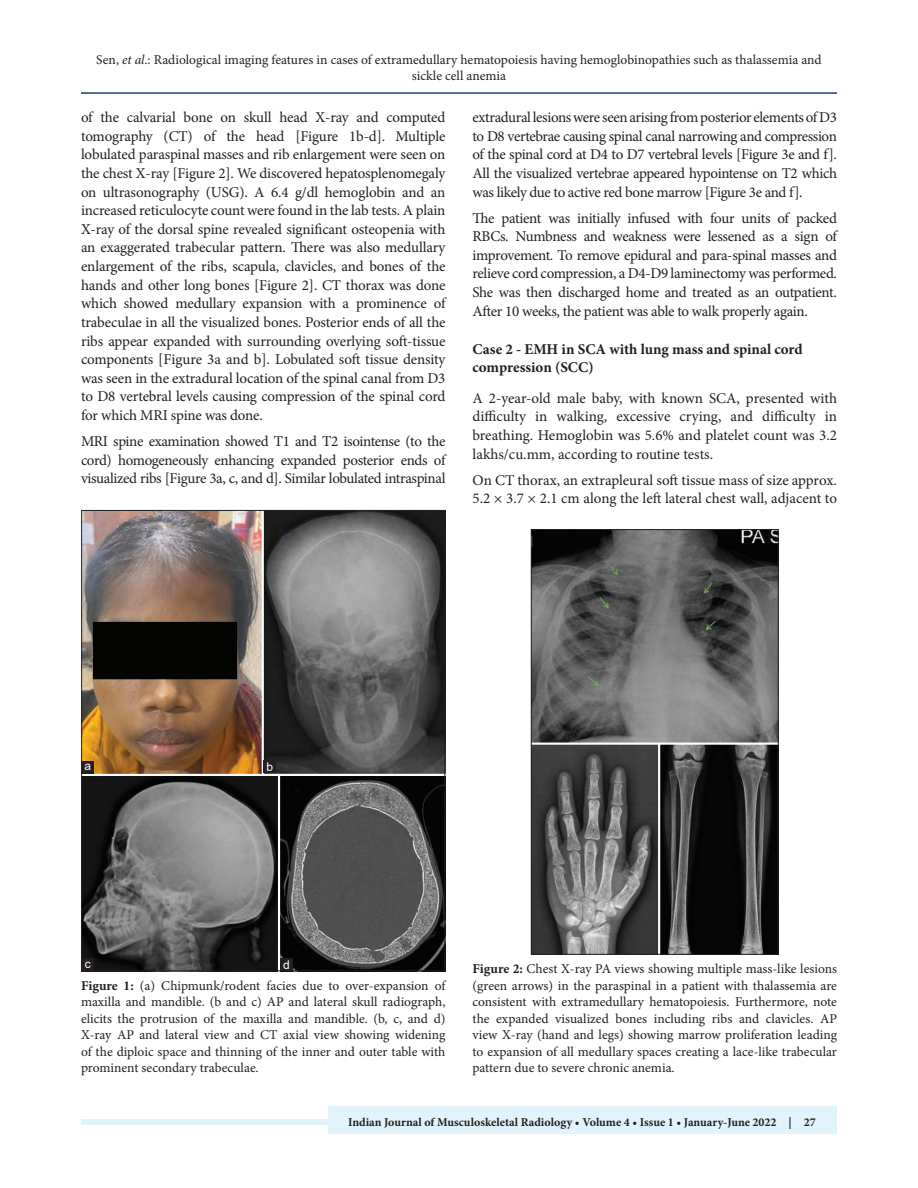
<style>
.page{position:relative;width:918px;height:1188px;background:#fff}
.page>*{position:absolute;margin:0;border:0;box-sizing:border-box;transform-origin:0 0}
.TX{font:15px/18.6px "Minion Pro";letter-spacing:-.015em;color:#231f20;text-align:justify}
.t1{font:700 15px/18.6px "Minion Pro";color:#231f20}
.FGC{font:13.5px/16.5px "Minion Pro";color:#231f20;text-align:justify}
.t2{font:700 12px "Minion Pro";color:#231f20}
.LABEL{font:12px "Arial";color:#fff}
.s1{font-style:italic}
.s2{font-weight:700}
</style>
<div class="page">
<hr style="left:81px;top:92px;width:756px;height:2px;background:#164077">
<div style="left:81px;top:1119px;width:756px;height:6px;background:#e1f4fc"></div>
<div style="left:329px;top:1106px;width:508px;height:28px;background:#e1f4fc"></div>
<img style="left:83px;top:512px;width:360px;height:457px">
<div style="left:280px;top:958px;width:13px;height:13px;background:#231f20"></div>
<div style="left:264px;top:761px;width:12px;height:12px;background:#231f20"></div>
<div style="left:81px;top:761px;width:13px;height:12px;background:#231f20"></div>
<div style="left:81px;top:958px;width:13px;height:13px;background:#231f20"></div>
<img style="left:533px;top:531px;width:243px;height:422px">
<div style="left:531px;top:529px;width:247px;height:426px;border:1px solid #231f20"></div>
<p class="FGC" style="left:96px;top:51px;width:727px;text-align:center">Sen, <span class="s1">et al</span>.: Radiological imaging features in cases of extramedullary hematopoiesis having hemoglobinopathies such as thalassemia and sickle cell anemia</p>
<p class="TX" style="left:81px;top:108px;width:366px">of the calvarial bone on skull head X-ray and computed tomography (CT) of the head [Figure 1b-d]. Multiple lobulated paraspinal masses and rib enlargement were seen on the chest X-ray [Figure 2]. We discovered hepatosplenomegaly on ultrasonography (USG). A 6.4 g/dl hemoglobin and an increased reticulocyte count were found in the lab tests. A plain X-ray of the dorsal spine revealed significant osteopenia with an exaggerated trabecular pattern. There was also medullary enlargement of the ribs, scapula, clavicles, and bones of the hands and other long bones [Figure 2]. CT thorax was done which showed medullary expansion with a prominence of trabeculae in all the visualized bones. Posterior ends of all the ribs appear expanded with surrounding overlying soft-tissue components [Figure 3a and b]. Lobulated soft tissue density was seen in the extradural location of the spinal canal from D3 to D8 vertebral levels causing compression of the spinal cord for which MRI spine was done.</p>
<p class="TX" style="left:81px;top:432px;width:366px">MRI spine examination showed T1 and T2 isointense (to the cord) homogeneously enhancing expanded posterior ends of visualized ribs [Figure 3a, c, and d]. Similar lobulated intraspinal</p>
<p class="TX" style="left:472px;top:108px;width:366px">extradural lesions were seen arising from posterior elements of D3 to D8 vertebrae causing spinal canal narrowing and compression of the spinal cord at D4 to D7 vertebral levels [Figure 3e and f].<br>All the visualized vertebrae appeared hypointense on T2 which was likely due to active red bone marrow [Figure 3e and f].</p>
<p class="TX" style="left:472px;top:209px;width:366px">The patient was initially infused with four units of packed RBCs. Numbness and weakness were lessened as a sign of improvement. To remove epidural and para-spinal masses and relieve cord compression, a D4-D9 laminectomy was performed.<br>She was then discharged home and treated as an outpatient.<br>After 10 weeks, the patient was able to walk properly again.</p>
<h2 class="t1" style="left:472px;top:339px;width:332px">Case 2 - EMH in SCA with lung mass and spinal cord compression (SCC)</h2>
<p class="TX" style="left:472px;top:389px;width:366px">A 2-year-old male baby, with known SCA, presented with difficulty in walking, excessive crying, and difficulty in breathing. Hemoglobin was 5.6% and platelet count was 3.2 lakhs/cu.mm, according to routine tests.</p>
<p class="TX" style="left:472px;top:471px;width:366px">On CT thorax, an extrapleural soft tissue mass of size approx.<br>5.2 × 3.7 × 2.1 cm along the left lateral chest wall, adjacent to</p>
<p class="LABEL" style="left:84px;top:758px;width:8px">a</p>
<p class="LABEL" style="left:267px;top:759px;width:8px">b</p>
<p class="LABEL" style="left:283px;top:956px;width:8px">d</p>
<p class="LABEL" style="left:85px;top:956px;width:7px">c</p>
<p class="FGC" style="left:472px;top:961px;width:366px"><span class="s2">Figure 2:</span> Chest X-ray PA views showing multiple mass-like lesions (green arrows) in the paraspinal in a patient with thalassemia are consistent with extramedullary hematopoiesis. Furthermore, note the expanded visualized bones including ribs and clavicles. AP view X-ray (hand and legs) showing marrow proliferation leading to expansion of all medullary spaces creating a lace-like trabecular pattern due to severe chronic anemia.</p>
<p class="FGC" style="left:81px;top:977px;width:366px"><span class="s2">Figure 1:</span> (a) Chipmunk/rodent facies due to over-expansion of maxilla and mandible. (b and c) AP and lateral skull radiograph, elicits the protrusion of the maxilla and mandible. (b, c, and d)<br>X-ray AP and lateral view and CT axial view showing widening of the diploic space and thinning of the inner and outer table with prominent secondary trabeculae.</p>
<p class="t2" style="left:348px;top:1113px;width:469px">Indian Journal of Musculoskeletal Radiology • Volume 4 • Issue 1 • January-June 2022 | 27</p>
</div>
